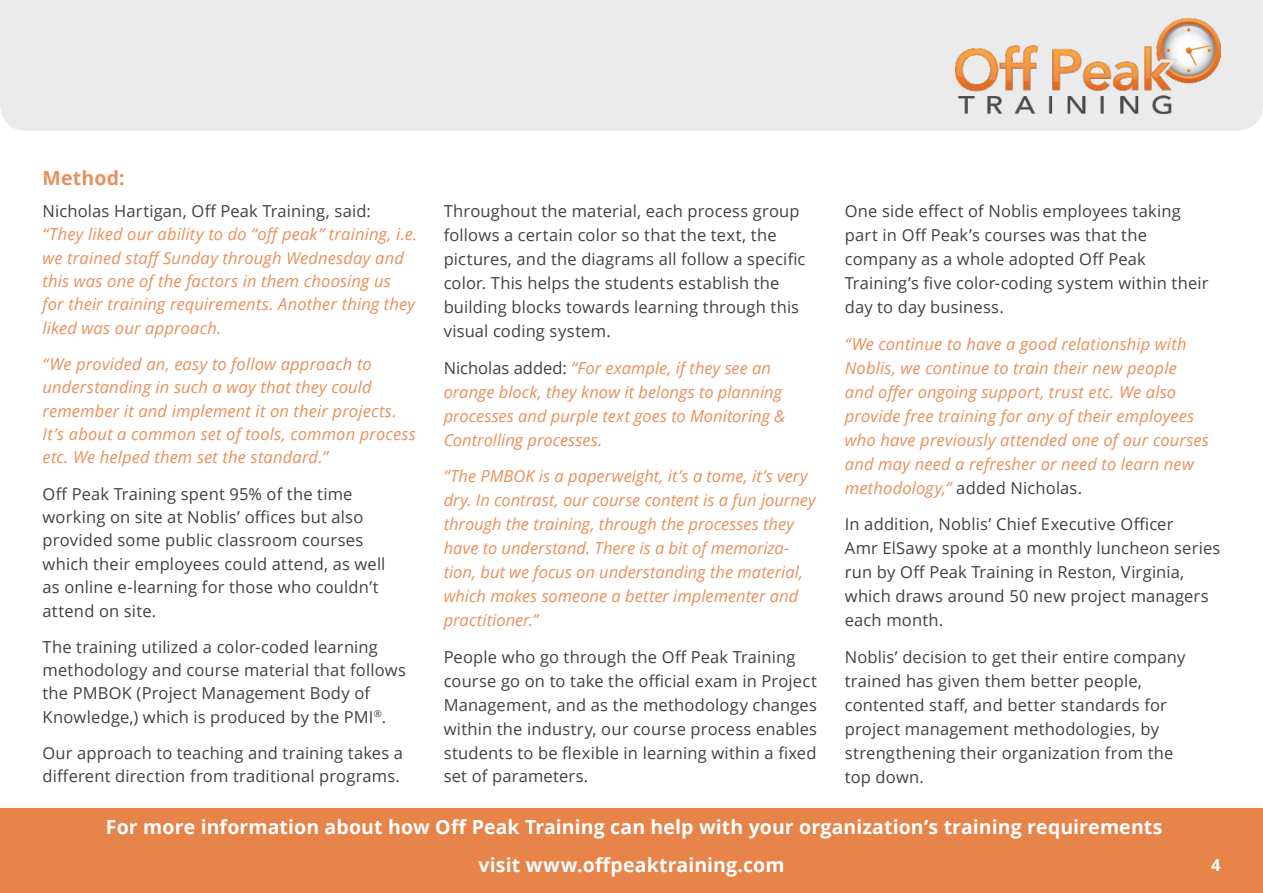
<style>
.page{position:relative;width:1263px;height:893px;background:#fff}
.page>*{position:absolute;margin:0;border:0;box-sizing:border-box;transform-origin:0 0}
.t1{font:700 19.5px/37.5px "Open Sans";letter-spacing:.005em;color:#fff;text-align:center}
.t2{font:700 19.5px "Open Sans";letter-spacing:.01em;color:#e8905c}
.t3{font:16.5px/24px "Open Sans";letter-spacing:.01em;color:#414042}
.t4{font:italic 16.5px/24px "Open Sans";letter-spacing:.01em;color:#e8905c}
.t5{font:700 16.5px "Open Sans";color:#fff}
.s1{font-style:normal;color:#414042}
</style>
<div class="page">
<div style="left:0;top:808px;width:1263px;height:85px;background:#e6844a"></div>
<div style="left:0;top:0;width:1263px;height:131px;background:#ebebec"></div>
<img style="left:955px;top:19px;width:265px;height:95px">
<p class="t2" style="left:43px;top:164px;width:84px">Method:</p>
<p class="t3" style="left:43px;top:198px;width:330px">Nicholas Hartigan, Off Peak Training, said:</p>
<p class="t4" style="left:43px;top:222px;width:376px;line-height:23.4px">“They liked our ability to do “off peak” training, i.e. we trained staff Sunday through Wednesday and this was one of the factors in them choosing us<br>for their training requirements. Another thing they liked was our approach.</p>
<p class="t4" style="left:43px;top:352px;width:375px;line-height:23.4px">“We provided an, easy to follow approach to understanding in such a way that they could remember it and implement it on their projects.<br>It’s about a common set of tools, common process etc. We helped them set the standard.”</p>
<p class="t3" style="left:43px;top:481px;width:344px;line-height:23.4px">Off Peak Training spent 95% of the time working on site at Noblis’ offices but also provided some public classroom courses which their employees could attend, as well as online e-learning for those who couldn’t attend on site.</p>
<p class="t3" style="left:43px;top:635px;width:365px;line-height:23.4px">The training utilized a color-coded learning methodology and course material that follows the PMBOK (Project Management Body of Knowledge,) which is produced by the PMI<sup>®</sup>.</p>
<p class="t3" style="left:43px;top:741px;width:362px;line-height:23.4px">Our approach to teaching and training takes a different direction from traditional programs.</p>
<p class="t3" style="left:444px;top:199px;width:363px">Throughout the material, each process group follows a certain color so that the text, the pictures, and the diagrams all follow a specific color. This helps the students establish the building blocks towards learning through this visual coding system.</p>
<p class="t4" style="left:444px;top:355px;width:343px"><span class="s1">Nicholas added:</span> “For example, if they see an orange block, they know it belongs to planning processes and purple text goes to Monitoring &amp; Controlling processes.</p>
<p class="t4" style="left:444px;top:464px;width:374px">“The PMBOK is a paperweight, it’s a tome, it’s very dry. In contrast, our course content is a fun journey through the training, through the processes they have to understand. There is a bit of memoriza&shy;tion, but we focus on understanding the material, which makes someone a better implementer and practitioner.”</p>
<p class="t3" style="left:444px;top:644px;width:375px">People who go through the Off Peak Training course go on to take the official exam in Project Management, and as the methodology changes within the industry, our course process enables students to be flexible in learning within a fixed set of parameters.</p>
<p class="t3" style="left:845px;top:199px;width:365px">One side effect of Noblis employees taking part in Off Peak’s courses was that the company as a whole adopted Off Peak Training’s five color-coding system within their day to day business.</p>
<p class="t4" style="left:845px;top:332px;width:366px">“We continue to have a good relationship with Noblis, we continue to train their new people and offer ongoing support, trust etc. We also provide free training for any of their employees who have previously attended one of our courses and may need a refresher or need to learn new methodology,” <span class="s1">added Nicholas.</span></p>
<p class="t3" style="left:845px;top:512px;width:377px">In addition, Noblis’ Chief Executive Officer<br>Amr ElSawy spoke at a monthly luncheon series run by Off Peak Training in Reston, Virginia, which draws around 50 new project managers each month.</p>
<p class="t3" style="left:845px;top:644px;width:342px">Noblis’ decision to get their entire company trained has given them better people, contented staff, and better standards for project management methodologies, by strengthening their organization from the top down.</p>
<p class="t1" style="left:106px;top:808px;width:1058px">For more information about how Off Peak Training can help with your organization’s training requirements visit www.offpeaktraining.com</p>
<p class="t5" style="left:1211px;top:853px;width:11px">4</p>
</div>
